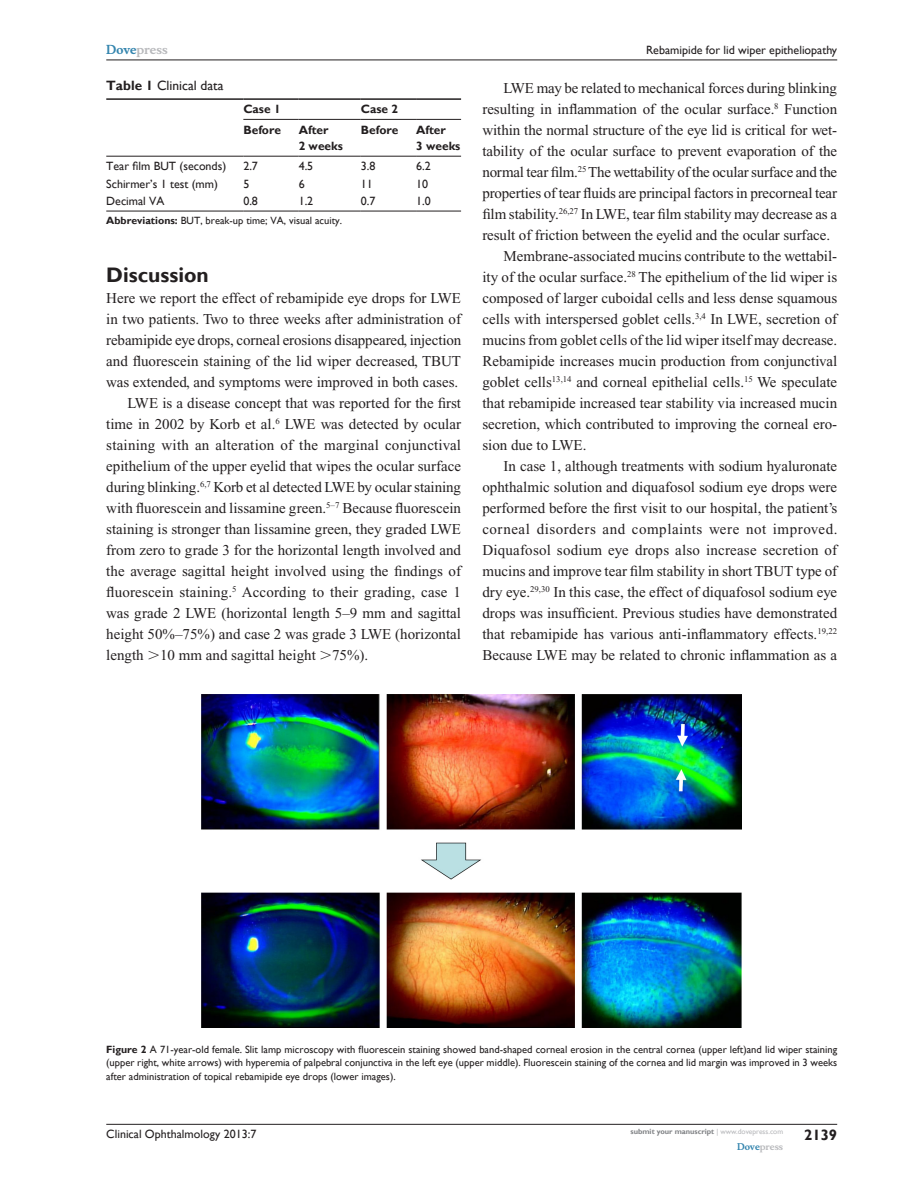
<style>
.page{position:relative;width:918px;height:1188px;background:#fff}
.page>*{position:absolute;margin:0;border:0;box-sizing:border-box;transform-origin:0 0}
.t1{font:700 21px "Gill Sans";color:#231f20}
.Tx{font:15px/21px "Times New Roman";color:#231f20;text-align:justify}
.TxF{font:15px/21px "Times New Roman";color:#231f20;text-align:justify}
.RunFolio-R{font:700 15px "Gill Sans";color:#231f20}
.TN_TT{font:13.5px "Gill Sans";color:#231f20}
.TB{font:12px "Gill Sans";color:#231f20}
.TCH{font:700 12px/16.5px "Gill Sans";color:#231f20}
.RunH-R{font:12px "Gill Sans";color:#231f20}
.RunF-R{font:12px "Gill Sans";color:#231f20}
.RunH-Brand-R{font:700 12px "Musee";color:#b8b9bc}
.FC{font:10.5px/13.5px "Gill Sans";color:#231f20;text-align:justify}
.TSNRI{font:10.5px "Gill Sans";color:#231f20}
.RunF-Brand-R{font:700 9px "Musee";color:#b8b9bc}
.RunF-SubmityourMS-R{font:700 7.5px "Gill Sans";color:#808285}
.s1{color:#3485ae}
.s2{font-weight:700}
.s3{font-family:"Mathematical Pi One"}
.s4{font-weight:400;color:#b8b9bc}
</style>
<div class="page">
<hr style="left:106px;top:1124px;width:731px;height:1px;background:#231f20">
<hr style="left:106px;top:60px;width:731px;height:1px;background:#231f20">
<hr style="left:243px;top:119px;width:56px;height:1px;background:#231f20">
<hr style="left:299px;top:119px;width:62px;height:1px;background:#231f20">
<hr style="left:361px;top:119px;width:55px;height:1px;background:#231f20">
<hr style="left:416px;top:119px;width:45px;height:1px;background:#231f20">
<hr style="left:106px;top:156px;width:137px;height:1px;background:#231f20">
<hr style="left:243px;top:156px;width:56px;height:1px;background:#231f20">
<hr style="left:299px;top:156px;width:62px;height:1px;background:#231f20">
<hr style="left:361px;top:156px;width:55px;height:1px;background:#231f20">
<hr style="left:416px;top:156px;width:45px;height:1px;background:#231f20">
<hr style="left:106px;top:211px;width:137px;height:1px;background:#231f20">
<hr style="left:243px;top:211px;width:56px;height:1px;background:#231f20">
<hr style="left:299px;top:211px;width:62px;height:1px;background:#231f20">
<hr style="left:361px;top:211px;width:55px;height:1px;background:#231f20">
<hr style="left:416px;top:211px;width:45px;height:1px;background:#231f20">
<hr style="left:106px;top:98px;width:137px;height:2px;background:#231f20">
<hr style="left:243px;top:98px;width:56px;height:2px;background:#231f20">
<hr style="left:299px;top:98px;width:62px;height:2px;background:#231f20">
<hr style="left:361px;top:98px;width:55px;height:2px;background:#231f20">
<hr style="left:416px;top:98px;width:45px;height:2px;background:#231f20">
<img style="left:202px;top:695px;width:540px;height:332px">
<p class="RunH-Brand-R" style="left:106px;top:43px;width:63px"><span class="s1">Dove</span>press</p>
<p class="TN_TT" style="left:106px;top:78px;width:119px"><span class="s2">Table 1</span> Clinical data</p>
<p class="TCH" style="left:243px;top:101px;width:39px">Case 1</p>
<p class="TCH" style="left:361px;top:101px;width:39px">Case 2</p>
<p class="TCH" style="left:243px;top:122px;width:39px">Before</p>
<p class="TCH" style="left:299px;top:122px;width:46px">After<br>2 weeks</p>
<p class="TCH" style="left:361px;top:122px;width:39px">Before</p>
<p class="TCH" style="left:416px;top:122px;width:46px">After<br>3 weeks</p>
<p class="TB" style="left:106px;top:159px;width:122px">Tear film BUT (seconds)</p>
<p class="TB" style="left:243px;top:159px;width:16px">2.7</p>
<p class="TB" style="left:299px;top:159px;width:16px">4.5</p>
<p class="TB" style="left:361px;top:159px;width:16px">3.8</p>
<p class="TB" style="left:416px;top:159px;width:16px">6.2</p>
<p class="TB" style="left:106px;top:177px;width:113px">Schirmer’s 1 test (mm)</p>
<p class="TB" style="left:243px;top:177px;width:7px">5</p>
<p class="TB" style="left:299px;top:177px;width:7px">6</p>
<p class="TB" style="left:361px;top:177px;width:13px">11</p>
<p class="TB" style="left:416px;top:177px;width:13px">10</p>
<p class="TB" style="left:106px;top:194px;width:60px">Decimal VA</p>
<p class="TB" style="left:243px;top:194px;width:16px">0.8</p>
<p class="TB" style="left:299px;top:194px;width:16px">1.2</p>
<p class="TB" style="left:361px;top:194px;width:16px">0.7</p>
<p class="TB" style="left:416px;top:194px;width:16px">1.0</p>
<p class="TSNRI" style="left:106px;top:215px;width:237px"><span class="s2">Abbreviations:</span> BUT, break-up time; VA, visual acuity.</p>
<h1 class="t1" style="left:106px;top:262px;width:104px">Discussion</h1>
<p class="TxF" style="left:106px;top:287px;width:357px">Here we report the effect of rebamipide eye drops for LWE in two patients. Two to three weeks after administration of rebamipide eye drops, corneal erosions disappeared, injection and fluorescein staining of the lid wiper decreased, TBUT was extended, and symptoms were improved in both cases.</p>
<p class="Tx" style="left:106px;top:392px;width:356px;text-indent:21px">LWE is a disease concept that was reported for the first time in 2002 by Korb et al.<sup>6</sup> LWE was detected by ocular staining with an alteration of the marginal conjunctival epithelium of the upper eyelid that wipes the ocular surface during blinking.<sup>6,7</sup> Korb et al detected LWE by ocular staining with fluorescein and lissamine green.<sup>5–7</sup> Because fluorescein staining is stronger than lissamine green, they graded LWE from zero to grade 3 for the horizontal length involved and the average sagittal height involved using the findings of fluorescein staining.<sup>5</sup> According to their grading, case 1 was grade 2 LWE (horizontal length 5–9 mm and sagittal height 50%–75%) and case 2 was grade 3 LWE (horizontal length <span class="s3">.</span>10 mm and sagittal height <span class="s3">.</span>75%).</p>
<p class="RunH-R" style="left:646px;top:43px;width:193px">Rebamipide for lid wiper epitheliopathy</p>
<p class="Tx" style="left:482px;top:77px;width:356px;text-indent:21px">LWE may be related to mechanical forces during blinking resulting in inflammation of the ocular surface.<sup>8</sup> Function within the normal structure of the eye lid is critical for wet&shy;tability of the ocular surface to prevent evaporation of the normal tear film.<sup>25</sup> The wettability of the ocular surface and the properties of tear fluids are principal factors in precorneal tear film stability.<sup>26,27</sup> In LWE, tear film stability may decrease as a result of friction between the eyelid and the ocular surface.</p>
<p class="Tx" style="left:482px;top:245px;width:356px;text-indent:21px">Membrane-associated mucins contribute to the wettabil&shy;ity of the ocular surface.<sup>28</sup> The epithelium of the lid wiper is composed of larger cuboidal cells and less dense squamous cells with interspersed goblet cells.<sup>3,4</sup> In LWE, secretion of mucins from goblet cells of the lid wiper itself may decrease.<br>Rebamipide increases mucin production from conjunctival goblet cells<sup>13,14</sup> and corneal epithelial cells.<sup>15</sup> We speculate that rebamipide increased tear stability via increased mucin secretion, which contributed to improving the corneal ero&shy;sion due to LWE.</p>
<p class="Tx" style="left:482px;top:455px;width:357px;text-indent:21px">In case 1, although treatments with sodium hyaluronate ophthalmic solution and diquafosol sodium eye drops were performed before the first visit to our hospital, the patient’s corneal disorders and complaints were not improved.<br>Diquafosol sodium eye drops also increase secretion of mucins and improve tear film stability in short TBUT type of dry eye.<sup>29,30</sup> In this case, the effect of diquafosol sodium eye drops was insufficient. Previous studies have demonstrated that rebamipide has various anti-inflammatory effects.<sup>19,22<br></sup>Because LWE may be related to chronic inflammation as a</p>
<p class="FC" style="left:106px;top:1042px;width:732px"><span class="s2">Figure 2</span> A 71-year-old female. Slit lamp microscopy with fluorescein staining showed band-shaped corneal erosion in the central cornea (upper left)and lid wiper staining (upper right, white arrows) with hyperemia of palpebral conjunctiva in the left eye (upper middle). Fluorescein staining of the cornea and lid margin was improved in 3 weeks after administration of topical rebamipide eye drops (lower images).</p>
<p class="RunF-R" style="left:106px;top:1127px;width:152px">Clinical Ophthalmology 2013:7</p>
<p class="RunF-SubmityourMS-R" style="left:631px;top:1127px;width:154px">submit your manuscript <span class="s4">| www.dovepress.com</span></p>
<p class="RunF-Brand-R" style="left:737px;top:1141px;width:48px"><span class="s1">Dove</span>press</p>
<p class="RunFolio-R" style="left:804px;top:1126px;width:35px">2139</p>
</div>
